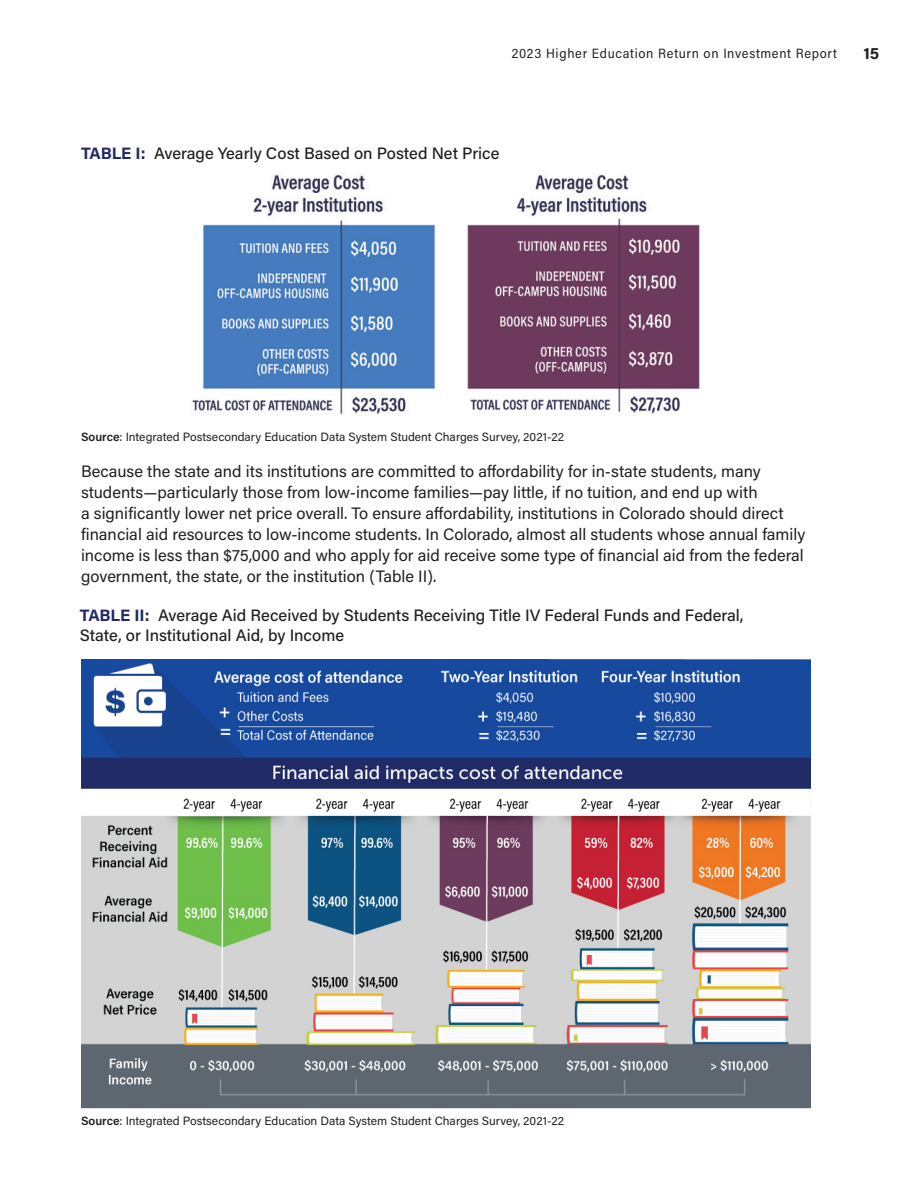
<style>
.page{position:relative;width:918px;height:1188px;background:#fff}
.page>*{position:absolute;margin:0;border:0;box-sizing:border-box;transform-origin:0 0}
.Body_Copy{font:16.5px/21px "Acumin Pro";color:#231f20}
.Body_Copy-2{font:500 16.5px/19.8px "Acumin Pro";color:#231f20}
.t1{font:700 16.5px "Acumin Pro";color:#231f20}
.t2{font:13.5px "Acumin Pro Semi Cond";letter-spacing:.05em;color:#231f20}
.Footnote_text{font:12px "Acumin Pro";color:#231f20}
.s1{font-weight:700;color:#212a66}
.s2{font-weight:600}
</style>
<div class="page">
<img style="left:82px;top:660px;width:729px;height:449px">
<img style="left:192px;top:173px;width:508px;height:242px">
<p class="t2" style="left:512px;top:44px;width:327px">2023 Higher Education Return on Investment Report</p>
<p class="t1" style="left:863px;top:41px;width:17px">15</p>
<p class="Body_Copy-2" style="left:81px;top:143px;width:420px"><span class="s1">TABLE I:</span> Average Yearly Cost Based on Posted Net Price</p>
<p class="Footnote_text" style="left:81px;top:428px;width:485px"><span class="s2">Source</span>: Integrated Postsecondary Education Data System Student Charges Survey, 2021-22</p>
<p class="Body_Copy" style="left:81px;top:460px;width:726px">Because the state and its institutions are committed to affordability for in-state students, many students—particularly those from low-income families—pay little, if no tuition, and end up with<br>a significantly lower net price overall. To ensure affordability, institutions in Colorado should direct financial aid resources to low-income students. In Colorado, almost all students whose annual family income is less than $75,000 and who apply for aid receive some type of financial aid from the federal government, the state, or the institution (Table II).</p>
<p class="Body_Copy-2" style="left:80px;top:604px;width:665px"><span class="s1">TABLE II:</span> Average Aid Received by Students Receiving Title IV Federal Funds and Federal,<br>State, or Institutional Aid, by Income</p>
<p class="Footnote_text" style="left:81px;top:1113px;width:485px"><span class="s2">Source</span>: Integrated Postsecondary Education Data System Student Charges Survey, 2021-22</p>
</div>
